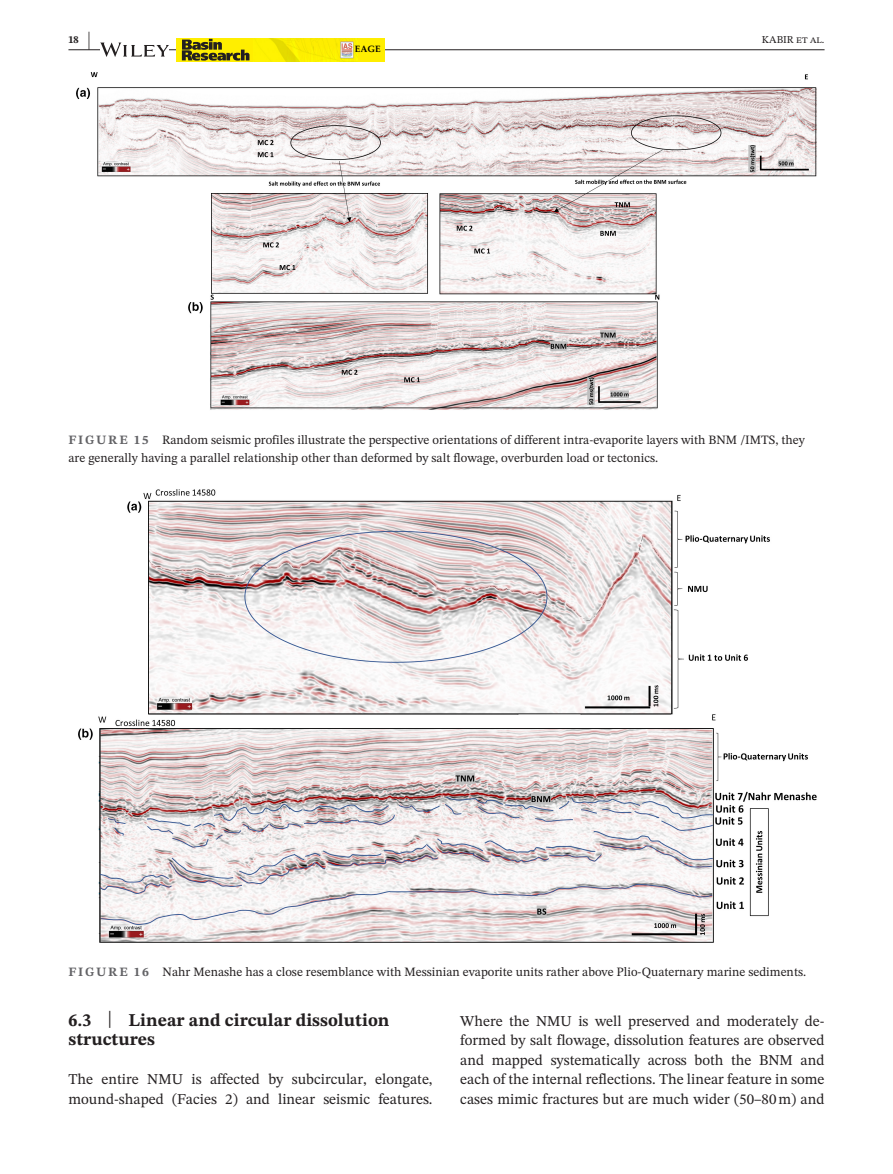
<style>
.page{position:relative;width:893px;height:1174px;background:#fff}
.page>*{position:absolute;margin:0;border:0;box-sizing:border-box;transform-origin:0 0}
.t1{font:700 18px/19.5px "STIX Two Text";color:#231f20}
.t2{font:15px/19.5px "STIX Two Text";color:#231f20}
.t3{font:12.75px/18px "STIX Two Text";color:#231f20}
.t4{font:10.5px "STIX Two Text";color:#231f20}
.t5{font:700 10.5px "STIX Two Text";color:#231f20}
.t6{font:700 9.15px "Palatino Linotype";color:#000}
.s1{font-size:21px}
.s2{font-weight:700;color:#636366}
.s3{font-weight:400;font-size:23.7px}
</style>
<div class="page">
<hr style="left:68px;top:49px;width:756px;height:1px;background:#231f20">
<svg style="left:100px;top:43px;width:69px;height:14px"></svg>
<div style="left:177px;top:38px;width:208px;height:23px;background:#fe0"></div>
<img style="left:269px;top:38px;width:88px;height:23px">
<svg style="left:182px;top:39px;width:67px;height:22px"></svg>
<img style="left:76px;top:72px;width:741px;height:338px">
<img style="left:78px;top:489px;width:739px;height:454px">
<p class="t5" style="left:68px;top:32px;width:24px">18 <span class="s1">|</span></p>
<p class="t6" style="left:355px;top:42px;width:27px">EAGE</p>
<p class="t4" style="left:762px;top:32px;width:64px">KABIR et al.</p>
<p class="t3" style="left:68px;top:430px;width:738px"><span class="s2">FIGURE 15</span> Random seismic profiles illustrate the perspective orientations of different intra-evaporite layers with BNM /IMTS, they are generally having a parallel relationship other than deformed by salt flowage, overburden load or tectonics.</p>
<p class="t3" style="left:68px;top:963px;width:739px"><span class="s2">FIGURE 16</span> Nahr Menashe has a close resemblance with Messinian evaporite units rather above Plio-Quaternary marine sediments.</p>
<p class="t1" style="left:68px;top:1010px;width:323px">6.3 <span class="s3">|</span> Linear and circular dissolution structures</p>
<p class="t2" style="left:68px;top:1069px;width:366px">The entire NMU is affected by subcircular, elongate, mound-shaped (Facies 2) and linear seismic features.</p>
<p class="t2" style="left:460px;top:1011px;width:366px;text-align:justify">Where the NMU is well preserved and moderately de&shy;formed by salt flowage, dissolution features are observed and mapped systematically across both the BNM and each of the internal reflections. The linear feature in some cases mimic fractures but are much wider (50–80m) and</p>
</div>
